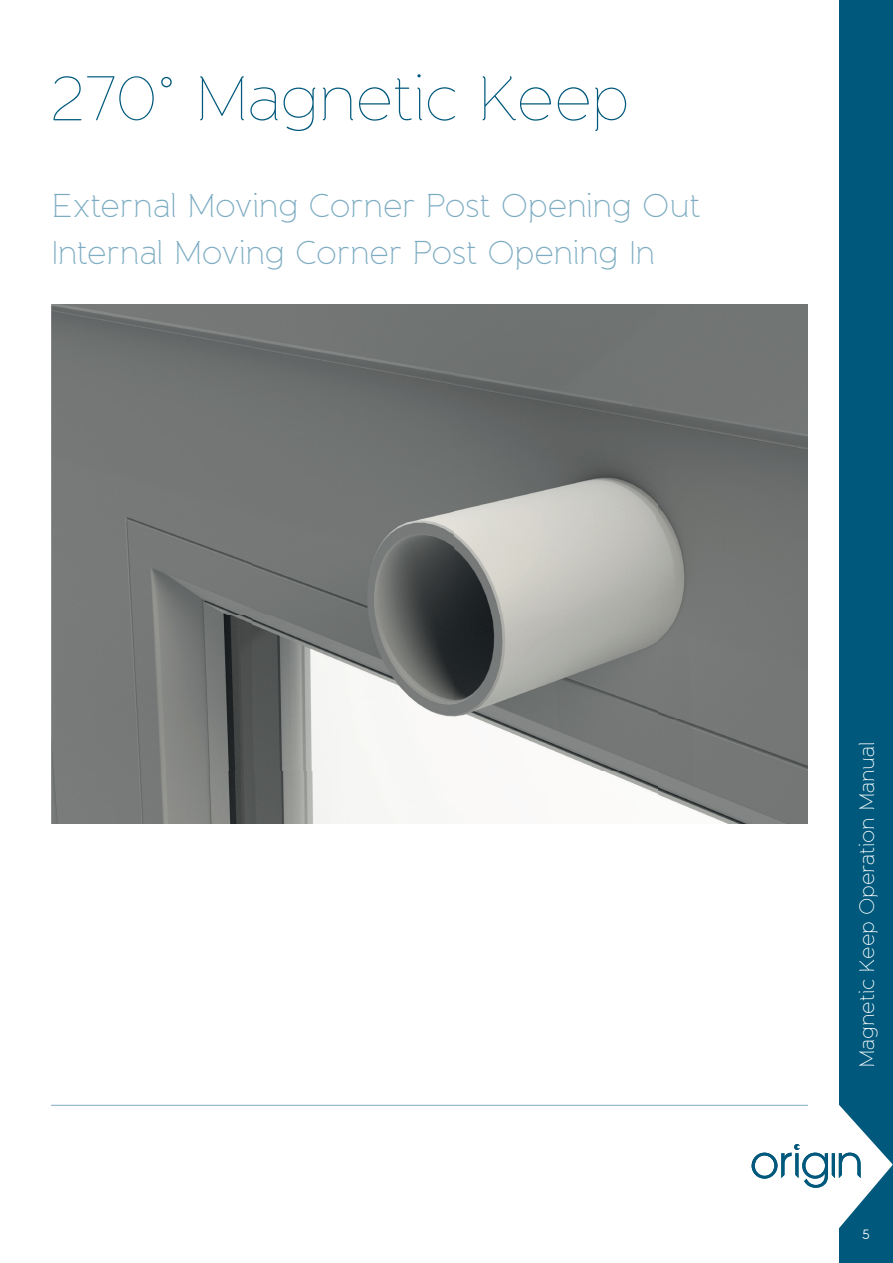
<style>
.page{position:relative;width:893px;height:1263px;background:#fff}
.page>*{position:absolute;margin:0;border:0;box-sizing:border-box;transform-origin:0 0}
.t1{font:100 63px "Bandaultrathin";letter-spacing:-.015em;color:#00597c}
.t2{font:200 33px/47.1px "Banda";letter-spacing:-.01em;color:#7dacc2}
.t3{font:200 21px "Banda";letter-spacing:-.01em;color:#fff}
.t4{font:13.5px "Banda";color:#fff}
</style>
<div class="page">
<div style="left:839px;top:0;width:53px;height:1144px;background:#00597c"></div>
<hr style="left:892px;top:0;width:1px;height:1263px;background:#00597c">
<hr style="left:51px;top:1105px;width:757px;height:1px;background:#7dacc2">
<img style="left:51px;top:304px;width:757px;height:519px">
<svg style="left:752px;top:1144px;width:141px;height:119px"></svg>
<h1 class="t1" style="left:51px;top:61px;width:579px">270° Magnetic Keep</h1>
<p class="t2" style="left:51px;top:181px;width:651px">External Moving Corner Post Opening Out<br>Internal Moving Corner Post Opening In</p>
<p class="t3" style="left:854px;top:1068px;width:327px;rotate:-90deg">Magnetic Keep Operation Manual</p>
<p class="t4" style="left:862px;top:1225px;width:9px">5</p>
</div>
